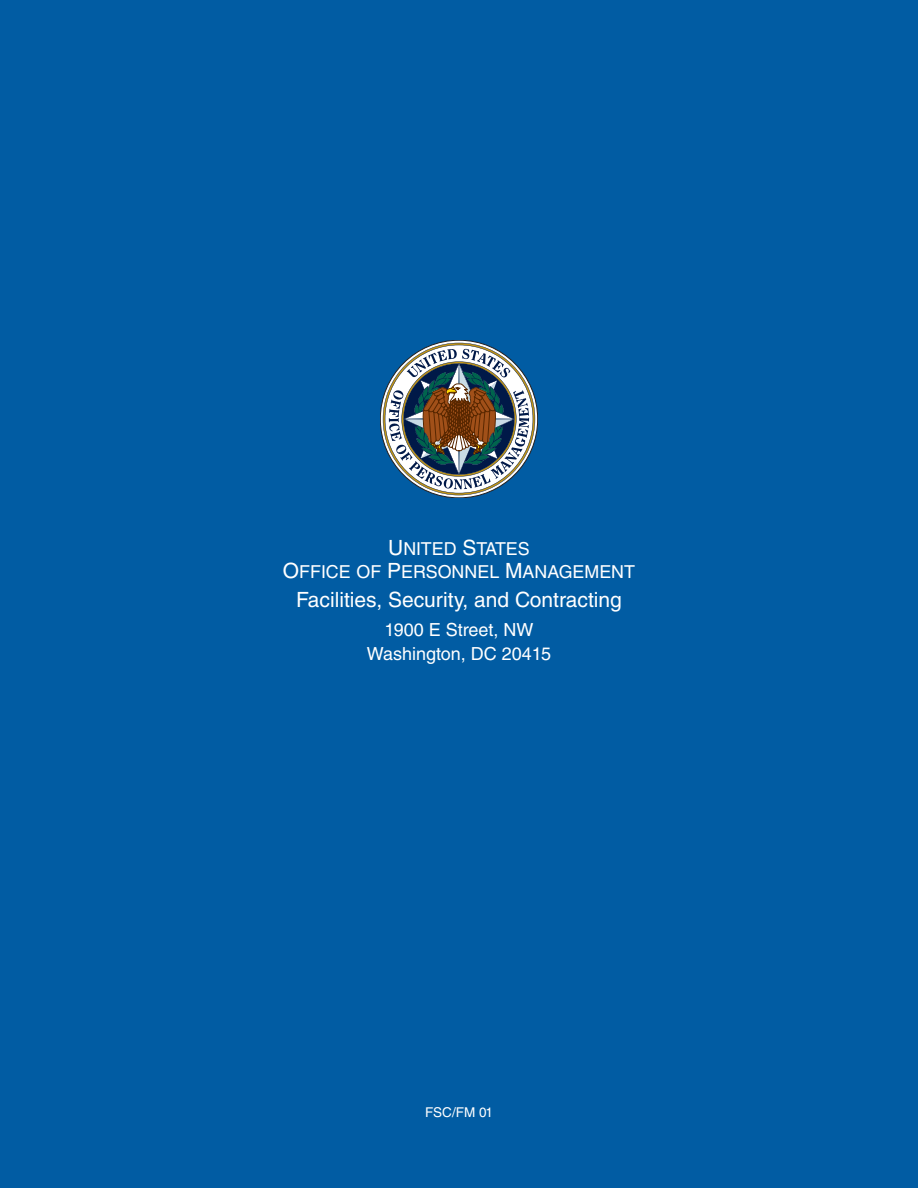
<style>
.page{position:relative;width:918px;height:1188px;background:#015ca3}
.page>*{position:absolute;margin:0;border:0;box-sizing:border-box;transform-origin:0 0}
.t1{font:21px "Helvetica LT Std";color:#fff}
.t2{font:18px/24px "Helvetica LT Std";color:#fff;text-align:center}
.t3{font:17.85px/22.5px "Helvetica LT Std Roman SC850";color:#fff;text-align:center}
.t4{font:13.5px "Helvetica LT Std";color:#fff}
.s1{font-size:21px}
</style>
<div class="page">
<svg style="left:383px;top:343px;width:152px;height:152px"></svg>
<p class="t3" style="left:283px;top:538px;width:354px"><span class="s1">U</span>NITED <span class="s1">S</span>TATES<br><span class="s1">O</span>FFICE OF <span class="s1">P</span>ERSONNEL <span class="s1">M</span>ANAGEMENT</p>
<p class="t1" style="left:296px;top:588px;width:327px">Facilities, Security, and Contracting</p>
<p class="t2" style="left:367px;top:617px;width:186px">1900 E Street, NW<br>Washington, DC 20415</p>
<p class="t4" style="left:425px;top:1104px;width:69px">FSC/FM 01</p>
</div>
